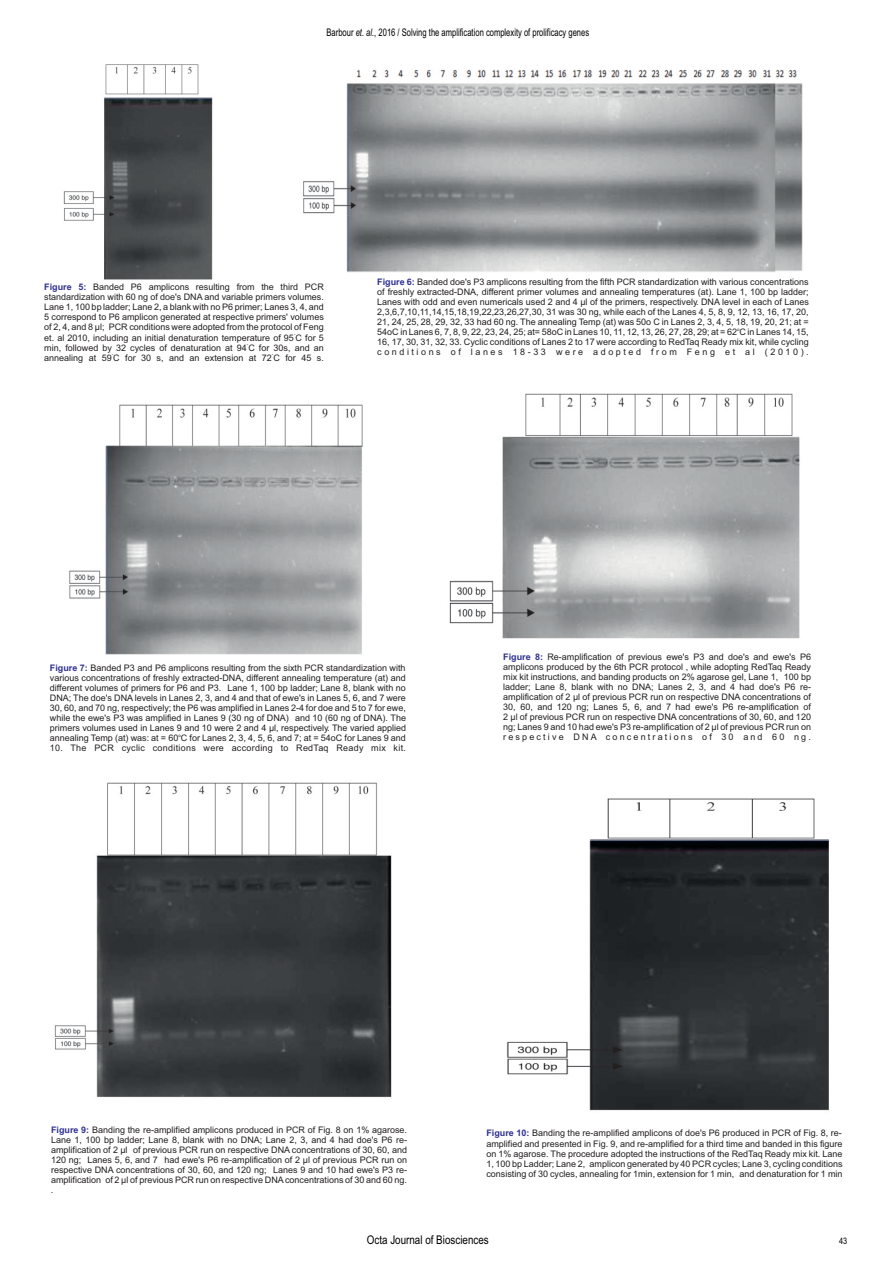
<style>
.page{position:relative;width:893px;height:1263px;background:#fff}
.page>*{position:absolute;margin:0;border:0;box-sizing:border-box;transform-origin:0 0}
.t1{font:12px "Arial Narrow";color:#000}
.t2{font:10.5px "Arial";color:#000;scale:.72 1}
.t3{font:9px/10.1px "Arial";color:#231f20;text-align:justify}
.t4{font:9px "Arial";letter-spacing:.03em;color:#231f20}
.t5{font:9px "Arial Narrow";color:#000}
.t6{font:4.5px "Arial";color:#231f20}
.s1{font-style:italic}
.s2{font-weight:700;color:#2e3092}
</style>
<div class="page">
<img style="left:63px;top:64px;width:150px;height:216px">
<img style="left:303px;top:70px;width:500px;height:203px">
<img style="left:69px;top:404px;width:294px;height:251px">
<img style="left:449px;top:393px;width:351px;height:246px">
<img style="left:54px;top:782px;width:338px;height:315px">
<img style="left:507px;top:798px;width:322px;height:313px">
<p class="t2" style="left:326px;top:28px;width:366px">Barbour <span class="s1">et. al.</span>, 2016 / Solving the amplification complexity of prolificacy genes</p>
<p class="t3" style="left:44px;top:283px;width:281px"><span class="s2">Figure 5:</span> Banded P6 amplicons resulting from the third PCR standardization with 60 ng of doe's DNA and variable primers volumes.<br>Lane 1, 100 bp ladder; Lane 2, a blank with no P6 primer; Lanes 3, 4, and 5 correspond to P6 amplicon generated at respective primers' volumes of 2, 4, and 8 µl; PCR conditions were adopted from the protocol of Feng</p>
<p class="t6" style="left:294px;top:333px;width:3px">◦</p>
<p class="t3" style="left:44px;top:333px;width:281px">et. al 2010, including an initial denaturation temperature of 95 C for 5</p>
<p class="t6" style="left:247px;top:343px;width:3px">◦</p>
<p class="t3" style="left:44px;top:343px;width:281px">min, followed by 32 cycles of denaturation at 94 C for 30s, and an</p>
<p class="t6" style="left:112px;top:353px;width:3px">◦</p>
<p class="t6" style="left:272px;top:353px;width:3px">◦</p>
<p class="t3" style="left:44px;top:353px;width:281px">annealing at 59 C for 30 s, and an extension at 72 C for 45 s.</p>
<p class="t3" style="left:377px;top:277px;width:433px"><span class="s2">Figure 6:</span> Banded doe's P3 amplicons resulting from the fifth PCR standardization with various concentrations of freshly extracted-DNA, different primer volumes and annealing temperatures (at). Lane 1, 100 bp ladder; Lanes with odd and even numericals used 2 and 4 μl of the primers, respectively. DNA level in each of Lanes 2,3,6,7,10,11,14,15,18,19,22,23,26,27,30, 31 was 30 ng, while each of the Lanes 4, 5, 8, 9, 12, 13, 16, 17, 20, 21, 24, 25, 28, 29, 32, 33 had 60 ng. The annealing Temp (at) was 50o C in Lanes 2, 3, 4, 5, 18, 19, 20, 21; at =</p>
<p class="t6" style="left:737px;top:327px;width:4px">o</p>
<p class="t3" style="left:377px;top:328px;width:433px">54oC in Lanes 6, 7, 8, 9, 22, 23, 24, 25; at= 58oC in Lanes 10, 11, 12, 13, 26, 27, 28, 29; at = 62 C in Lanes 14, 15, 16, 17, 30, 31, 32, 33. Cyclic conditions of Lanes 2 to 17 were according to RedTaq Ready mix kit, while cycling conditions of lanes 18-33 were adopted from Feng et al (2010).</p>
<p class="t3" style="left:50px;top:663px;width:358px"><span class="s2">Figure 7:</span> Banded P3 and P6 amplicons resulting from the sixth PCR standardization with various concentrations of freshly extracted-DNA, different annealing temperature (at) and different volumes of primers for P6 and P3. Lane 1, 100 bp ladder; Lane 8, blank with no DNA; The doe's DNA levels in Lanes 2, 3, and 4 and that of ewe's in Lanes 5, 6, and 7 were 30, 60, and 70 ng, respectively; the P6 was amplified in Lanes 2-4 for doe and 5 to 7 for ewe, while the ewe's P3 was amplified in Lanes 9 (30 ng of DNA) and 10 (60 ng of DNA). The primers volumes used in Lanes 9 and 10 were 2 and 4 μl, respectively. The varied applied</p>
<p class="t6" style="left:178px;top:733px;width:4px">o</p>
<p class="t3" style="left:50px;top:734px;width:358px">annealing Temp (at) was: at = 60 C for Lanes 2, 3, 4, 5, 6, and 7; at = 54oC for Lanes 9 and</p>
<p class="t4" style="left:50px;top:744px;width:358px">10. The PCR cyclic conditions were according to RedTaq Ready mix kit.</p>
<p class="t3" style="left:503px;top:652px;width:309px"><span class="s2">Figure 8:</span> Re-amplification of previous ewe's P3 and doe's and ewe's P6 amplicons produced by the 6th PCR protocol , while adopting RedTaq Ready mix kit instructions, and banding products on 2% agarose gel, Lane 1, 100 bp ladder; Lane 8, blank with no DNA; Lanes 2, 3, and 4 had doe's P6 re&shy;amplification of 2 μl of previous PCR run on respective DNA concentrations of 30, 60, and 120 ng; Lanes 5, 6, and 7 had ewe's P6 re-amplification of 2 μl of previous PCR run on respective DNA concentrations of 30, 60, and 120 ng; Lanes 9 and 10 had ewe's P3 re-amplification of 2 μl of previous PCR run on respective DNA concentrations of 30 and 60 ng.</p>
<p class="t3" style="left:51px;top:1126px;width:358px"><span class="s2">Figure 9:</span> Banding the re-amplified amplicons produced in PCR of Fig. 8 on 1% agarose.<br>Lane 1, 100 bp ladder; Lane 8, blank with no DNA; Lane 2, 3, and 4 had doe's P6 re&shy;amplification of 2 μl of previous PCR run on respective DNA concentrations of 30, 60, and 120 ng; Lanes 5, 6, and 7 had ewe's P6 re-amplification of 2 μl of previous PCR run on respective DNA concentrations of 30, 60, and 120 ng; Lanes 9 and 10 had ewe's P3 re&shy;amplification of 2 μl of previous PCR run on respective DNAconcentrations of 30 and 60 ng. .</p>
<p class="t3" style="left:486px;top:1129px;width:358px"><span class="s2">Figure 10:</span> Banding the re-amplified amplicons of doe's P6 produced in PCR of Fig. 8, re&shy;amplified and presented in Fig. 9, and re-amplified for a third time and banded in this figure on 1% agarose. The procedure adopted the instructions of the RedTaq Ready mix kit. Lane 1, 100 bp Ladder; Lane 2, amplicon generated by 40 PCR cycles; Lane 3, cycling conditions consisting of 30 cycles, annealing for 1min, extension for 1 min, and denaturation for 1 min</p>
<h1 class="t1" style="left:367px;top:1235px;width:123px">Octa Journal of Biosciences</h1>
<p class="t5" style="left:839px;top:1238px;width:10px">43</p>
</div>
